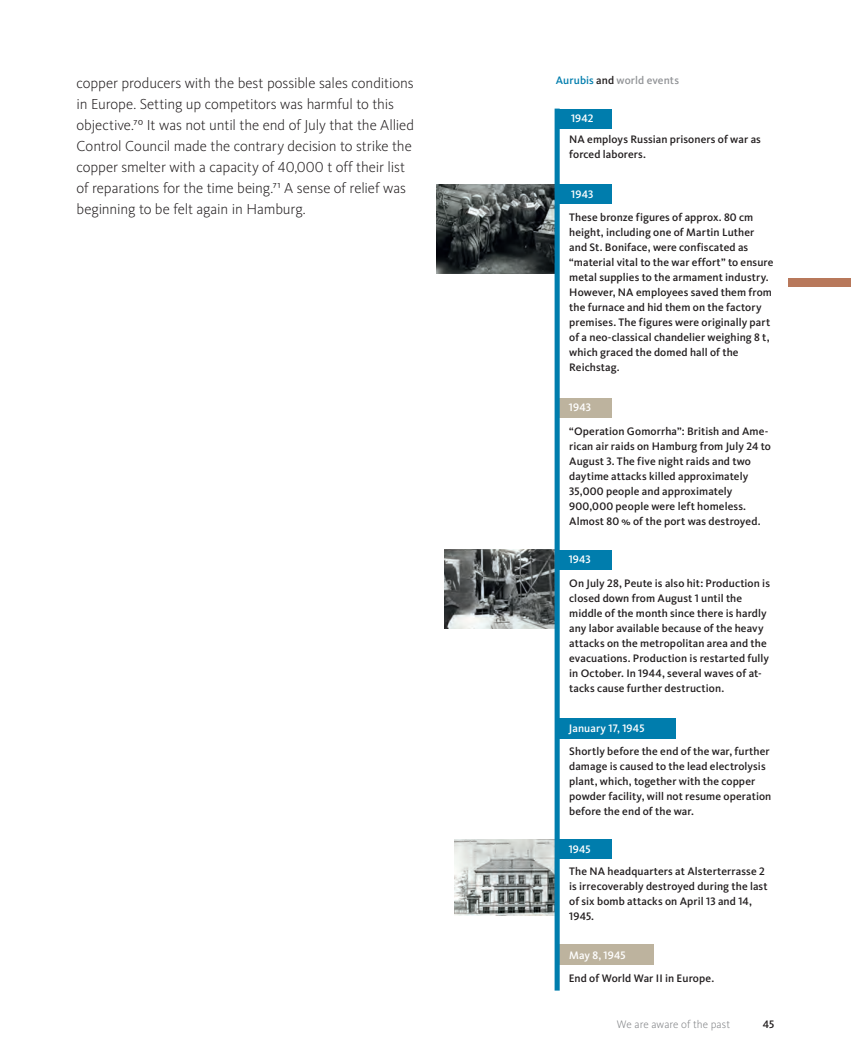
<style>
.page{position:relative;width:851px;height:1063px;background:#fff}
.page>*{position:absolute;margin:0;border:0;box-sizing:border-box;transform-origin:0 0}
.t1{font:300 15px/21px "Kievit Pro";letter-spacing:-.01em;color:#231f20}
.t2{font:500 11.25px/15px "Kievit Pro";letter-spacing:.01em;color:#231f20}
.t3{font:500 11.25px "Kievit Pro";letter-spacing:.01em;color:#fff}
.t4{font:500 11.25px "Kievit Pro";letter-spacing:.005em;color:#939598}
.t5{font:300 11.25px "Kievit Pro";color:#808285}
.s1{color:#007dad}
.s2{color:#231f20}
</style>
<div class="page">
<div style="left:788px;top:279px;width:62px;height:8px;background:#b8785b"></div>
<img style="left:445px;top:550px;width:109px;height:79px">
<img style="left:454px;top:839px;width:100px;height:77px">
<div style="left:559px;top:945px;width:94px;height:20px;background:#bdb39e"></div>
<img style="left:436px;top:185px;width:118px;height:89px">
<div style="left:559px;top:184px;width:53px;height:20px;background:#007dad"></div>
<div style="left:559px;top:398px;width:53px;height:20px;background:#bdb39e"></div>
<div style="left:557px;top:718px;width:119px;height:20px;background:#007dad"></div>
<div style="left:559px;top:550px;width:53px;height:20px;background:#007dad"></div>
<div style="left:554px;top:109px;width:5px;height:882px;background:#007dad"></div>
<div style="left:559px;top:109px;width:53px;height:20px;background:#007dad"></div>
<div style="left:559px;top:839px;width:53px;height:20px;background:#007dad"></div>
<p class="t1" style="left:77px;top:72px;width:339px">copper producers with the best possible sales conditions in Europe. Setting up competitors was harmful to this objective.70 It was not until the end of July that the Allied Control Council made the contrary decision to strike the copper smelter with a capacity of 40,000 t off their list of reparations for the time being.71 A sense of relief was beginning to be felt again in Hamburg.</p>
<p class="t4" style="left:555px;top:74px;width:125px"><span class="s1">Aurubis</span> <span class="s2">and</span> world events</p>
<p class="t3" style="left:571px;top:112px;width:24px">1942</p>
<p class="t2" style="left:569px;top:132px;width:193px">NA employs Russian prisoners of war as forced laborers.</p>
<p class="t3" style="left:571px;top:187px;width:24px">1943</p>
<p class="t2" style="left:569px;top:210px;width:206px">These bronze figures of approx. 80 cm height, including one of Martin Luther and St. Boniface, were confiscated as “material vital to the war effort” to ensure metal supplies to the armament industry.<br>However, NA employees saved them from the furnace and hid them on the factory premises. The figures were originally part of a neo-classical chandelier weighing 8 t, which graced the domed hall of the Reichstag.</p>
<p class="t3" style="left:568px;top:401px;width:24px">1943</p>
<p class="t2" style="left:569px;top:423px;width:203px">“Operation Gomorrha”: British and Ame&shy;rican air raids on Hamburg from July 24 to August 3. The five night raids and two daytime attacks killed approximately 35,000 people and approximately 900,000 people were left homeless.<br>Almost 80 % of the port was destroyed.</p>
<p class="t3" style="left:568px;top:553px;width:24px">1943</p>
<p class="t2" style="left:569px;top:576px;width:202px">On July 28, Peute is also hit: Production is closed down from August 1 until the middle of the month since there is hardly any labor available because of the heavy attacks on the metropolitan area and the evacuations. Production is restarted fully in October. In 1944, several waves of at-- tacks cause further destruction.</p>
<p class="t3" style="left:568px;top:722px;width:77px">January 17, 1945</p>
<p class="t2" style="left:569px;top:743px;width:204px">Shortly before the end of the war, further damage is caused to the lead electrolysis plant, which, together with the copper powder facility, will not resume operation before the end of the war.</p>
<p class="t3" style="left:568px;top:843px;width:24px">1945</p>
<p class="t2" style="left:569px;top:864px;width:200px">The NA headquarters at Alsterterrasse 2 is irrecoverably destroyed during the last of six bomb attacks on April 13 and 14,<br>1945.</p>
<p class="t3" style="left:569px;top:948px;width:58px">May 8, 1945</p>
<p class="t2" style="left:568px;top:971px;width:147px">End of World War II in Europe.</p>
<p class="t5" style="left:617px;top:1018px;width:115px">We are aware of the past</p>
<p class="t2" style="left:762px;top:1016px;width:13px">45</p>
</div>
